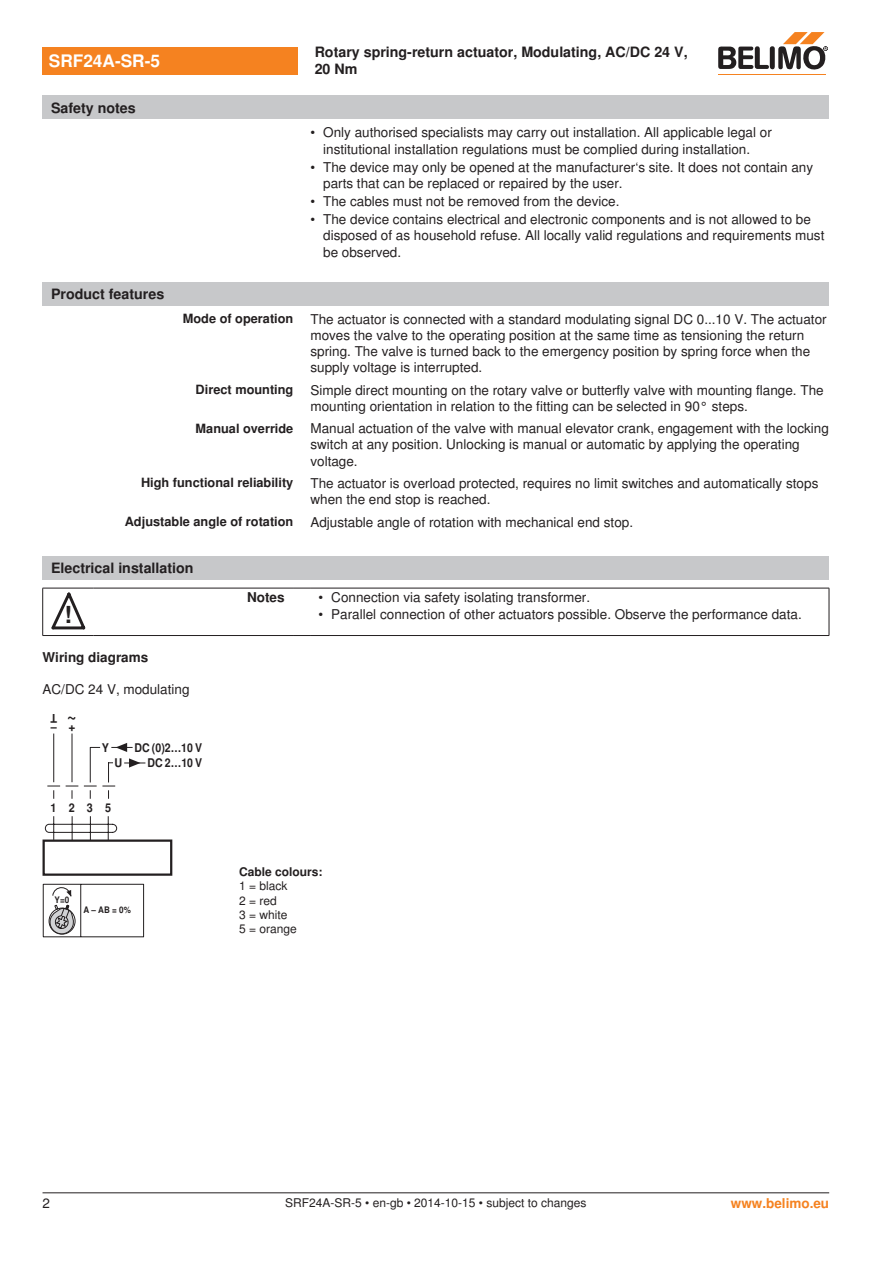
<style>
.page{position:relative;width:893px;height:1263px;background:#fff}
.page>*{position:absolute;margin:0;border:0;box-sizing:border-box;transform-origin:0 0}
.t1{font:700 23.55px "Nimbus Sans BEL";color:#231f20}
.t2{font:700 18px "Nimbus Sans BEL";color:#231f20;scale:.9 1}
.t3{font:700 17.25px "Nimbus Sans BEL";color:#fff}
.t4{font:700 14.25px/17.1px "Nimbus Sans BEL";color:#231f20}
.Bulletpoints_1_5mm_A{font:13.5px/16.2px "Nimbus Sans BEL";color:#231f20}
.Bulletpoints{font:13.5px "Nimbus Sans BEL";color:#231f20}
.Tabellenkopf_rechtsb{font:700 13.5px "Nimbus Sans BEL";color:#231f20}
.Anschluss_Schema_Bas{font:13.5px "Nimbus Sans BEL";color:#231f20}
.Rechtsbündig_Footer{font:700 13.5px "Nimbus Sans BEL";color:#f58220}
.Rechtsbündig{font:700 12.75px "Nimbus Sans BEL";color:#231f20}
.Footer_EU_center{font:12px "Nimbus Sans BEL";color:#231f20}
.Legende{font:12px/14.4px "Nimbus Sans BEL";color:#231f20}
.t5{font:700 12px/15.5px "Nimbus Sans BEL";color:#231f20;text-align:right;scale:.88 1}
.Legende-2{font:700 12px "Nimbus Sans BEL";color:#231f20}
.t6{font:700 12px "Nimbus Sans BEL";color:#231f20;scale:.9 1}
.t7{font:700 9px "Nimbus Sans BEL";color:#231f20;scale:.9 1}
</style>
<div class="page">
<div style="left:43px;top:282px;width:786px;height:23px;background:#c7c8ca"></div>
<div style="left:43px;top:556px;width:786px;height:23px;background:#c7c8ca"></div>
<hr style="left:42px;top:588px;width:1px;height:47px;background:#231f20">
<hr style="left:829px;top:588px;width:1px;height:47px;background:#231f20">
<hr style="left:43px;top:588px;width:51px;height:1px;background:#231f20">
<hr style="left:94px;top:588px;width:199px;height:1px;background:#231f20">
<svg style="left:293px;top:588px;width:17px;height:1px"></svg>
<hr style="left:310px;top:588px;width:519px;height:1px;background:#231f20">
<hr style="left:43px;top:635px;width:51px;height:1px;background:#231f20">
<hr style="left:94px;top:635px;width:199px;height:1px;background:#231f20">
<svg style="left:293px;top:635px;width:17px;height:1px"></svg>
<hr style="left:310px;top:635px;width:519px;height:1px;background:#231f20">
<svg style="left:51px;top:592px;width:34px;height:38px"></svg>
<div style="left:43px;top:839px;width:129px;height:37px;border:2px solid #231f20"></div>
<hr style="left:143px;top:884px;width:1px;height:53px;background:#231f20">
<hr style="left:43px;top:884px;width:101px;height:1px;background:#231f20">
<hr style="left:43px;top:936px;width:101px;height:1px;background:#231f20">
<hr style="left:43px;top:884px;width:1px;height:53px;background:#231f20">
<hr style="left:80px;top:884px;width:1px;height:53px;background:#231f20">
<div style="left:49px;top:908px;width:26px;height:26px;border:1px solid #231f20;border-radius:50%"></div>
<svg style="left:49px;top:905px;width:25px;height:30px"></svg>
<svg style="left:52px;top:887px;width:20px;height:10px"></svg>
<svg style="left:45px;top:733px;width:100px;height:108px"></svg>
<div style="left:43px;top:47px;width:255px;height:27px;background:#f58220"></div>
<hr style="left:718px;top:74px;width:107px;height:1px;background:#f58220">
<svg style="left:718px;top:32px;width:110px;height:38px"></svg>
<div style="left:43px;top:96px;width:786px;height:23px;background:#c7c8ca"></div>
<hr style="left:43px;top:1192px;width:786px;height:1px;background:#231f20">
<p class="t3" style="left:49px;top:51px;width:113px">SRF24A-SR-5</p>
<p class="t4" style="left:315px;top:44px;width:374px">Rotary spring-return actuator, Modulating, AC/DC 24 V,<br>20 Nm</p>
<p class="t4" style="left:51px;top:100px;width:86px">Safety notes</p>
<p class="t4" style="left:51px;top:286px;width:115px">Product features</p>
<p class="Bulletpoints_1_5mm_A" style="left:323px;top:125px;width:450px;text-indent:-13px">• Only authorised specialists may carry out installation. All applicable legal or institutional installation regulations must be complied during installation.</p>
<p class="Bulletpoints_1_5mm_A" style="left:323px;top:159px;width:492px;text-indent:-13px">• The device may only be opened at the manufacturer‘s site. It does not contain any parts that can be replaced or repaired by the user.</p>
<p class="Bulletpoints_1_5mm_A" style="left:310px;top:194px;width:311px">• The cables must not be removed from the device.</p>
<p class="Bulletpoints_1_5mm_A" style="left:323px;top:212px;width:503px;text-indent:-13px">• The device contains electrical and electronic components and is not allowed to be disposed of as household refuse. All locally valid regulations and requirements must be observed.</p>
<p class="Rechtsbündig" style="left:183px;top:311px;width:112px">Mode of operation</p>
<p class="Bulletpoints_1_5mm_A" style="left:310px;top:311px;width:518px">The actuator is connected with a standard modulating signal DC 0...10 V. The actuator moves the valve to the operating position at the same time as tensioning the return spring. The valve is turned back to the emergency position by spring force when the supply voltage is interrupted.</p>
<p class="Rechtsbündig" style="left:196px;top:382px;width:99px">Direct mounting</p>
<p class="Bulletpoints_1_5mm_A" style="left:310px;top:382px;width:515px">Simple direct mounting on the rotary valve or butterfly valve with mounting flange. The mounting orientation in relation to the fitting can be selected in 90° steps.</p>
<p class="Rechtsbündig" style="left:196px;top:420px;width:99px">Manual override</p>
<p class="Bulletpoints_1_5mm_A" style="left:310px;top:421px;width:520px">Manual actuation of the valve with manual elevator crank, engagement with the locking switch at any position. Unlocking is manual or automatic by applying the operating voltage.</p>
<p class="Rechtsbündig" style="left:141px;top:475px;width:154px">High functional reliability</p>
<p class="Bulletpoints_1_5mm_A" style="left:310px;top:475px;width:509px">The actuator is overload protected, requires no limit switches and automatically stops when the end stop is reached.</p>
<p class="Rechtsbündig" style="left:125px;top:514px;width:170px">Adjustable angle of rotation</p>
<p class="Bulletpoints_1_5mm_A" style="left:310px;top:514px;width:324px">Adjustable angle of rotation with mechanical end stop.</p>
<p class="t4" style="left:51px;top:560px;width:144px">Electrical installation</p>
<p class="t1" style="left:64px;top:601px;width:9px">!</p>
<p class="Tabellenkopf_rechtsb" style="left:247px;top:589px;width:39px">Notes</p>
<p class="Bulletpoints" style="left:319px;top:589px;width:273px">• Connection via safety isolating transformer.</p>
<p class="Bulletpoints" style="left:319px;top:606px;width:485px">• Parallel connection of other actuators possible. Observe the performance data.</p>
<p class="Tabellenkopf_rechtsb" style="left:43px;top:649px;width:107px">Wiring diagrams</p>
<p class="Anschluss_Schema_Bas" style="left:43px;top:681px;width:149px">AC/DC 24 V, modulating</p>
<p class="t6" style="left:57px;top:725px;width:9px;rotate:-180deg">T</p>
<p class="t2" style="left:77px;top:731px;width:12px;rotate:-180deg">~</p>
<p class="t6" style="left:51px;top:720px;width:29px">– +</p>
<p class="t6" style="left:102px;top:740px;width:10px">Y</p>
<p class="t6" style="left:115px;top:756px;width:10px">U</p>
<p class="t5" style="left:135px;top:740px;width:79px">DC (0)2…10 V<br>DC 2…10 V</p>
<p class="t6" style="left:50px;top:800px;width:69px">1235</p>
<p class="t7" style="left:55px;top:894px;width:18px">Y=0</p>
<p class="t7" style="left:83px;top:904px;width:54px">A – AB = 0%</p>
<p class="Legende-2" style="left:239px;top:864px;width:85px">Cable colours:</p>
<p class="Legende" style="left:239px;top:879px;width:59px">1 = black<br>2 = red<br>3 = white<br>5 = orange</p>
<p class="Bulletpoints_1_5mm_A" style="left:43px;top:1196px;width:9px">2</p>
<p class="Footer_EU_center" style="left:285px;top:1196px;width:303px">SRF24A-SR-5 • en-gb • 2014-10-15 • subject to changes</p>
<p class="Rechtsbündig_Footer" style="left:731px;top:1195px;width:100px">www.belimo.eu</p>
</div>
